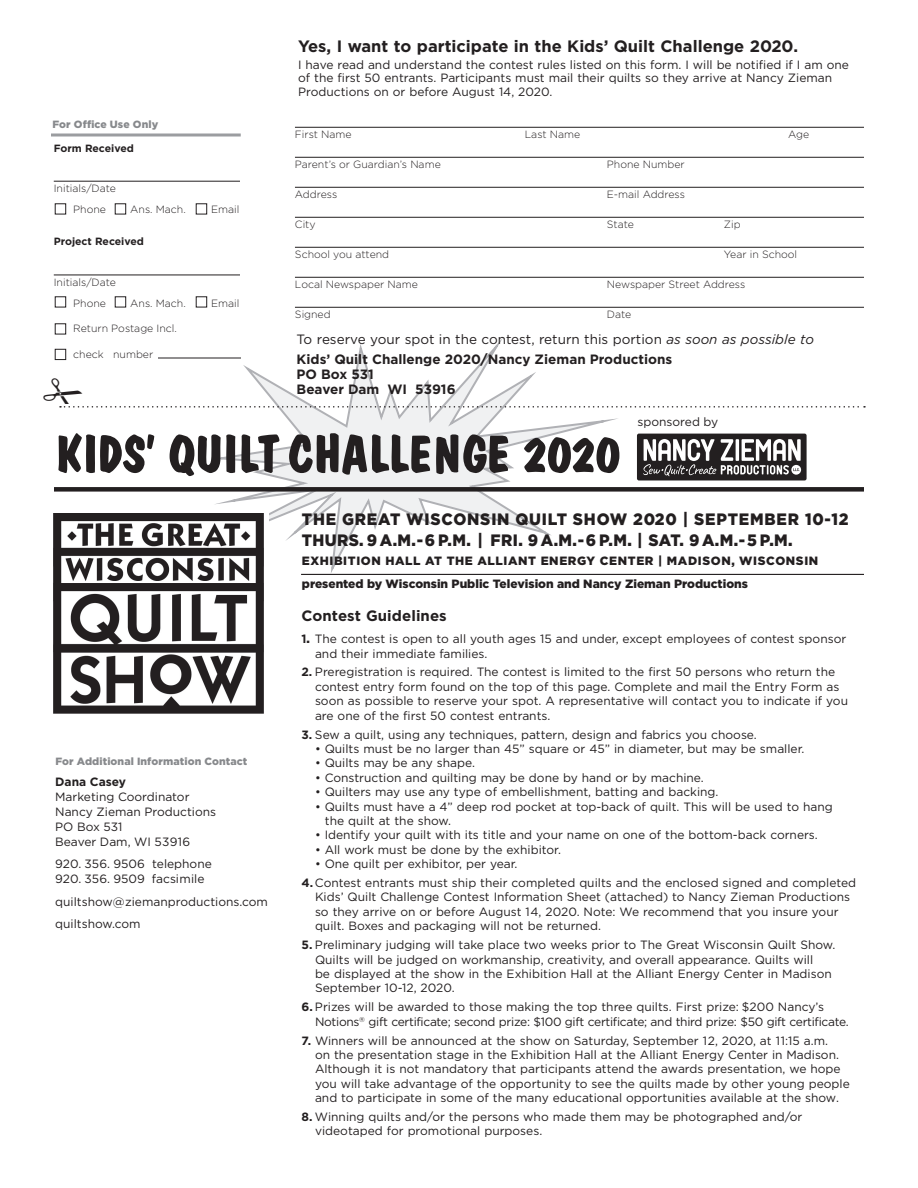
<style>
.page{position:relative;width:918px;height:1188px;background:#fff}
.page>*{position:absolute;margin:0;border:0;box-sizing:border-box;transform-origin:0 0}
.t1{font:700 52.65px "Dom Casual";letter-spacing:-.05em;color:#231f20}
.subhead{font:900 16.5px/21px "Gotham";letter-spacing:.05em;color:#231f20;scale:.95 1}
.t2{font:700 16.5px "Gotham";color:#231f20}
.Subhead{font:700 15px "Gotham";letter-spacing:.005em;color:#231f20}
.t3{font:700 13.5px/15px "Gotham";color:#231f20}
.t4{font:13.5px "Gotham";color:#231f20}
.Numbers{font:12px/14.4px "Gotham";color:#231f20}
.Bullets{font:12px/14.4px "Gotham";color:#231f20}
.Numbers-2{font:12px/14.4px "Gotham";letter-spacing:-.025em;color:#231f20}
.small_text{font:12px/15px "Gotham";color:#231f20}
.subhead-2{font:900 12px "Gotham";color:#231f20}
.subhead-3{font:900 12px "Gotham";letter-spacing:.05em;color:#231f20}
.subhead-4{font:12px "Gotham";color:#231f20}
.form_text{font:300 10.5px "Gotham";color:#231f20}
.questions{font:300 10.5px "Gotham";color:#231f20}
.questions-2{font:900 10.5px "Gotham";letter-spacing:.01em;color:#87898c}
.questions-3{font:700 10.5px "Gotham";color:#231f20}
.s1{font-style:italic}
.s2{font-weight:700}
.s3{font-weight:900}
</style>
<div class="page">
<svg style="left:173px;top:338px;width:461px;height:236px"></svg>
<div style="left:54px;top:487px;width:810px;height:5px;background:#231f20"></div>
<hr style="left:301px;top:574px;width:563px;height:1px;background:#231f20">
<hr style="left:54px;top:181px;width:186px;height:1px;background:#231f20">
<hr style="left:54px;top:275px;width:186px;height:1px;background:#231f20">
<div style="left:55px;top:203px;width:11px;height:11px;border:1px solid #231f20"></div>
<div style="left:115px;top:203px;width:11px;height:11px;border:1px solid #231f20"></div>
<div style="left:55px;top:349px;width:11px;height:11px;border:1px solid #231f20"></div>
<div style="left:55px;top:323px;width:11px;height:11px;border:1px solid #231f20"></div>
<hr style="left:51px;top:134px;width:190px;height:2px;background:#9b9da0">
<hr style="left:158px;top:358px;width:83px;height:1px;background:#231f20">
<div style="left:196px;top:203px;width:11px;height:11px;border:1px solid #231f20"></div>
<div style="left:55px;top:296px;width:11px;height:11px;border:1px solid #231f20"></div>
<div style="left:115px;top:296px;width:11px;height:11px;border:1px solid #231f20"></div>
<div style="left:196px;top:296px;width:11px;height:11px;border:1px solid #231f20"></div>
<hr style="left:295px;top:127px;width:569px;height:1px;background:#231f20">
<hr style="left:295px;top:157px;width:569px;height:1px;background:#231f20">
<hr style="left:295px;top:187px;width:569px;height:1px;background:#231f20">
<hr style="left:295px;top:217px;width:569px;height:1px;background:#231f20">
<hr style="left:295px;top:247px;width:569px;height:1px;background:#231f20">
<hr style="left:295px;top:277px;width:569px;height:1px;background:#231f20">
<hr style="left:295px;top:307px;width:569px;height:1px;background:#231f20">
<svg style="left:637px;top:434px;width:170px;height:47px"></svg>
<img style="left:53px;top:514px;width:215px;height:200px">
<svg style="left:59px;top:377px;width:806px;height:31px"></svg>
<p class="questions-2" style="left:52px;top:118px;width:107px">For Office Use Only</p>
<p class="questions-3" style="left:54px;top:142px;width:82px">Form Received</p>
<p class="form_text" style="left:54px;top:183px;width:64px">Initials/Date</p>
<p class="questions" style="left:73px;top:204px;width:34px">Phone</p>
<p class="questions" style="left:130px;top:204px;width:57px">Ans. Mach.</p>
<p class="questions" style="left:211px;top:204px;width:30px">Email</p>
<p class="questions-3" style="left:54px;top:236px;width:92px">Project Received</p>
<p class="form_text" style="left:54px;top:276px;width:64px">Initials/Date</p>
<p class="questions" style="left:73px;top:297px;width:34px">Phone</p>
<p class="questions" style="left:130px;top:297px;width:57px">Ans. Mach.</p>
<p class="questions" style="left:211px;top:297px;width:30px">Email</p>
<p class="questions" style="left:73px;top:323px;width:105px">Return Postage Incl.</p>
<p class="questions" style="left:73px;top:348px;width:82px">check number</p>
<p class="t2" style="left:298px;top:37px;width:501px">Yes, I want to participate in the Kids’ Quilt Challenge 2020.</p>
<p class="Numbers" style="left:298px;top:57px;width:552px;line-height:13.5px">I have read and understand the contest rules listed on this form. I will be notified if I am one of the first 50 entrants. Participants must mail their quilts so they arrive at Nancy Zieman<br>Productions on or before August 14, 2020.</p>
<p class="form_text" style="left:295px;top:129px;width:58px">First Name</p>
<p class="form_text" style="left:525px;top:129px;width:57px">Last Name</p>
<p class="form_text" style="left:788px;top:129px;width:23px">Age</p>
<p class="form_text" style="left:295px;top:159px;width:147px">Parent’s or Guardian’s Name</p>
<p class="form_text" style="left:607px;top:159px;width:79px">Phone Number</p>
<p class="form_text" style="left:295px;top:189px;width:44px">Address</p>
<p class="form_text" style="left:607px;top:189px;width:80px">E-mail Address</p>
<p class="form_text" style="left:295px;top:219px;width:22px">City</p>
<p class="form_text" style="left:607px;top:219px;width:29px">State</p>
<p class="form_text" style="left:724px;top:219px;width:18px">Zip</p>
<p class="form_text" style="left:295px;top:249px;width:96px">School you attend</p>
<p class="form_text" style="left:724px;top:249px;width:75px">Year in School</p>
<p class="form_text" style="left:295px;top:279px;width:124px">Local Newspaper Name</p>
<p class="form_text" style="left:607px;top:279px;width:140px">Newspaper Street Address</p>
<p class="form_text" style="left:295px;top:309px;width:37px">Signed</p>
<p class="form_text" style="left:607px;top:309px;width:26px">Date</p>
<p class="t4" style="left:297px;top:332px;width:519px">To reserve your spot in the contest, return this portion <span class="s1">as soon as possible to</span></p>
<p class="t3" style="left:297px;top:351px;width:377px">Kids’ Quilt Challenge 2020/Nancy Zieman Productions<br>PO Box 531<br>Beaver Dam WI 53916</p>
<p class="subhead-4" style="left:638px;top:415px;width:82px">sponsored by</p>
<p class="t1" style="left:55px;top:424px;width:568px">KIDS’ QUILT CHALLENGE 2020</p>
<p class="subhead" style="left:302px;top:508px;width:577px">THE GREAT WISCONSIN QUILT SHOW 2020 | SEPTEMBER 10-12<br>THURS. 9 A.M.-6 P.M. | FRI. 9 A.M.-6 P.M. | SAT. 9 A.M.-5 P.M.</p>
<p class="subhead-3" style="left:302px;top:554px;width:518px">EXHIBITION HALL AT THE ALLIANT ENERGY CENTER | MADISON, WISCONSIN</p>
<p class="subhead-2" style="left:302px;top:577px;width:448px">presented by Wisconsin Public Television and Nancy Zieman Productions</p>
<p class="questions-2" style="left:56px;top:755px;width:193px">For Additional Information Contact</p>
<p class="small_text" style="left:55px;top:774px;width:162px"><span class="s2">Dana Casey<br></span>Marketing Coordinator<br>Nancy Zieman Productions<br>PO Box 531<br>Beaver Dam, WI 53916</p>
<p class="small_text" style="left:55px;top:856px;width:158px">920. 356. 9506 telephone<br>920. 356. 9509 facsimile</p>
<p class="small_text" style="left:55px;top:894px;width:214px">quiltshow@ziemanproductions.com</p>
<p class="small_text" style="left:55px;top:916px;width:87px">quiltshow.com</p>
<p class="Subhead" style="left:302px;top:607px;width:147px">Contest Guidelines</p>
<p class="Numbers" style="left:315px;top:631px;width:533px;text-indent:-14px"><span class="s2">1</span><span class="s3">.</span> The contest is open to all youth ages 15 and under, except employees of contest sponsor and their immediate families.</p>
<p class="Numbers" style="left:315px;top:665px;width:535px;text-indent:-14px"><span class="s2">2.</span> Preregistration is required. The contest is limited to the first 50 persons who return the contest entry form found on the top of this page. Complete and mail the Entry Form as soon as possible to reserve your spot. A representative will contact you to indicate if you are one of the first 50 contest entrants.</p>
<p class="Numbers" style="left:302px;top:727px;width:457px"><span class="s2">3.</span> Sew a quilt, using any techniques, pattern, design and fabrics you choose.</p>
<p class="Bullets" style="left:315px;top:741px;width:491px">• Quilts must be no larger than 45” square or 45” in diameter, but may be smaller.</p>
<p class="Bullets" style="left:315px;top:756px;width:162px">• Quilts may be any shape.</p>
<p class="Bullets" style="left:315px;top:770px;width:390px">• Construction and quilting may be done by hand or by machine.</p>
<p class="Bullets" style="left:315px;top:784px;width:405px">• Quilters may use any type of embellishment, batting and backing.</p>
<p class="Bullets" style="left:325px;top:799px;width:509px;text-indent:-10px">• Quilts must have a 4” deep rod pocket at top-back of quilt. This will be used to hang the quilt at the show.</p>
<p class="Bullets" style="left:315px;top:828px;width:504px">• Identify your quilt with its title and your name on one of the bottom-back corners.</p>
<p class="Bullets" style="left:315px;top:842px;width:248px">• All work must be done by the exhibitor.</p>
<p class="Bullets" style="left:315px;top:856px;width:204px">• One quilt per exhibitor, per year.</p>
<p class="Numbers" style="left:315px;top:875px;width:543px;text-indent:-14px"><span class="s2">4.</span> Contest entrants must ship their completed quilts and the enclosed signed and completed Kids’ Quilt Challenge Contest Information Sheet (attached) to Nancy Zieman Productions so they arrive on or before August 14, 2020. Note: We recommend that you insure your quilt. Boxes and packaging will not be returned.</p>
<p class="Numbers" style="left:315px;top:937px;width:522px;text-indent:-14px"><span class="s2">5.</span> Preliminary judging will take place two weeks prior to The Great Wisconsin Quilt Show.<br>Quilts will be judged on workmanship, creativity, and overall appearance. Quilts will<br>be displayed at the show in the Exhibition Hall at the Alliant Energy Center in Madison September 10-12, 2020.</p>
<p class="Numbers-2" style="left:315px;top:1000px;width:535px;text-indent:-14px"><span class="s2">6.</span> Prizes will be awarded to those making the top three quilts. First prize: $200 Nancy’s<br>Notions<sup>®</sup> gift certificate; second prize: $100 gift certificate; and third prize: $50 gift certificate.</p>
<p class="Numbers" style="left:315px;top:1033px;width:536px;text-indent:-14px"><span class="s2">7.</span> Winners will be announced at the show on Saturday, September 12, 2020, at 11:15 a.m.<br>on the presentation stage in the Exhibition Hall at the Alliant Energy Center in Madison.<br>Although it is not mandatory that participants attend the awards presentation, we hope you will take advantage of the opportunity to see the quilts made by other young people and to participate in some of the many educational opportunities available at the show.</p>
<p class="Numbers" style="left:315px;top:1109px;width:489px;text-indent:-14px"><span class="s2">8.</span> Winning quilts and/or the persons who made them may be photographed and/or videotaped for promotional purposes.</p>
</div>
